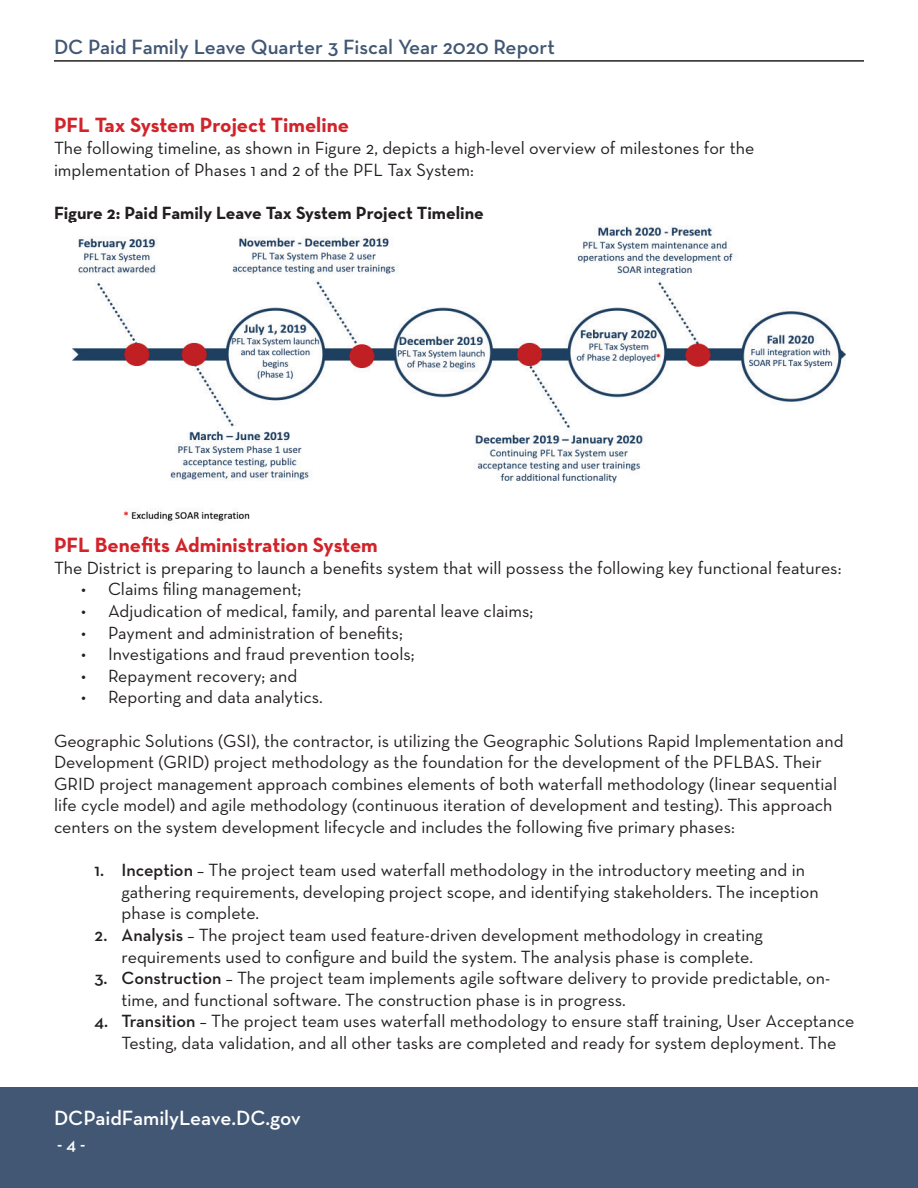
<style>
.page{position:relative;width:918px;height:1188px;background:#fff}
.page>*{position:absolute;margin:0;border:0;box-sizing:border-box;transform-origin:0 0}
.t1{font:700 21px "Neutra Text";color:#d1232a}
.t2{font:600 21px "Neutra Text";color:#415773}
.t3{font:600 21px "Neutra Text";color:#fff}
.t4{font:18px/21.6px "Neutra Text";color:#231f20}
.t5{font:700 18px "Neutra Text";color:#231f20}
.t6{font:600 18px "Neutra Text";color:#fff}
.s1{font-weight:600}
</style>
<div class="page">
<hr style="left:54px;top:60px;width:810px;height:2px;background:#231f20">
<div style="left:0;top:1088px;width:918px;height:100px;background:#415773"></div>
<img style="left:72px;top:226px;width:774px;height:295px">
<p class="t2" style="left:54px;top:34px;width:503px">DC Paid Family Leave Quarter 3 Fiscal Year 2020 Report</p>
<p class="t1" style="left:54px;top:112px;width:297px">PFL Tax System Project Timeline</p>
<p class="t4" style="left:54px;top:137px;width:702px">The following timeline, as shown in Figure 2, depicts a high-level overview of milestones for the implementation of Phases 1 and 2 of the PFL Tax System:</p>
<p class="t5" style="left:54px;top:201px;width:431px">Figure 2: Paid Family Leave Tax System Project Timeline</p>
<p class="t1" style="left:54px;top:532px;width:325px">PFL Benefits Administration System</p>
<p class="t4" style="left:54px;top:557px;width:789px">The District is preparing to launch a benefits system that will possess the following key functional features:</p>
<p class="t4" style="left:81px;top:578px;width:222px">• Claims filing management;</p>
<p class="t4" style="left:81px;top:600px;width:454px">• Adjudication of medical, family, and parental leave claims;</p>
<p class="t4" style="left:81px;top:621px;width:323px">• Payment and administration of benefits;</p>
<p class="t4" style="left:81px;top:643px;width:335px">• Investigations and fraud prevention tools;</p>
<p class="t4" style="left:81px;top:665px;width:218px">• Repayment recovery; and</p>
<p class="t4" style="left:81px;top:686px;width:243px">• Reporting and data analytics.</p>
<p class="t4" style="left:54px;top:729px;width:791px">Geographic Solutions (GSI), the contractor, is utilizing the Geographic Solutions Rapid Implementation and Development (GRID) project methodology as the foundation for the development of the PFLBAS. Their GRID project management approach combines elements of both waterfall methodology (linear sequential life cycle model) and agile methodology (continuous iteration of development and testing). This approach centers on the system development lifecycle and includes the following five primary phases:</p>
<p class="t4" style="left:122px;top:859px;width:699px;text-indent:-27px"><span class="s1">1. Inception</span> – The project team used waterfall methodology in the introductory meeting and in gathering requirements, developing project scope, and identifying stakeholders. The inception phase is complete.</p>
<p class="t4" style="left:122px;top:924px;width:643px;text-indent:-27px"><span class="s1">2. Analysis</span> – The project team used feature-driven development methodology in creating requirements used to configure and build the system. The analysis phase is complete.</p>
<p class="t4" style="left:122px;top:967px;width:710px;text-indent:-27px"><span class="s1">3. Construction</span> – The project team implements agile software delivery to provide predictable, on&shy;time, and functional software. The construction phase is in progress.</p>
<p class="t4" style="left:94px;top:1010px;width:761px;text-align:center"><span class="s1">4. Transition</span> – The project team uses waterfall methodology to ensure staff training, User Acceptance<br>Testing, data validation, and all other tasks are completed and ready for system deployment. The</p>
<p class="t3" style="left:54px;top:1105px;width:248px">DCPaidFamilyLeave.DC.gov</p>
<p class="t6" style="left:57px;top:1133px;width:30px">- 4 -</p>
</div>
